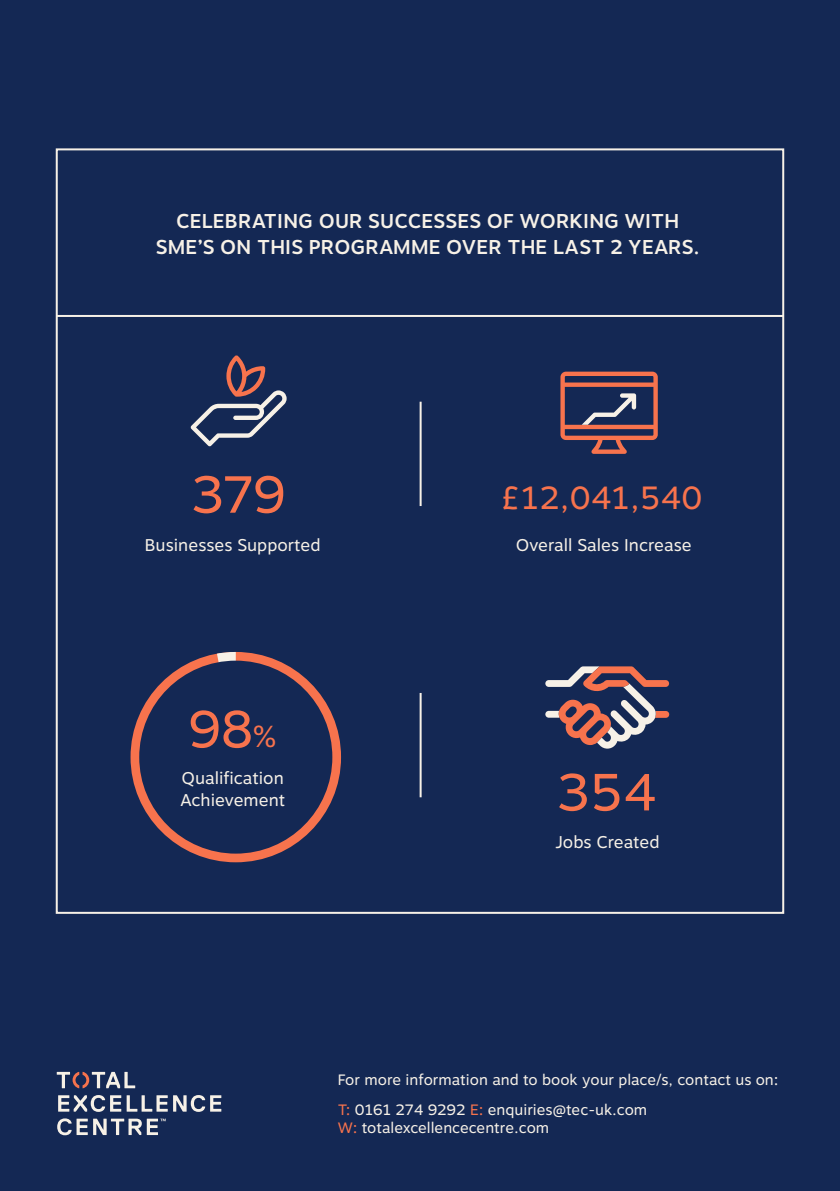
<style>
.page{position:relative;width:840px;height:1191px;background:#fff}
.page>*{position:absolute;margin:0;border:0;box-sizing:border-box;transform-origin:0 0}
.t1{font:52px "Motiva Sans";color:#f7734d}
.t2{font:32px "Motiva Sans";color:#f7734d}
.t3{font:500 20px/26px "Motiva Sans";letter-spacing:.01em;color:#f7f1e7;text-align:center}
.t4{font:17px/22px "Motiva Sans";color:#f7f1e7}
.t5{font:15px/29.4px "Motiva Sans";color:#f7f1e7}
.s1{font-size:30.4px}
.s2{color:#f7734d}
</style>
<div class="page">
<div style="left:0;top:0;width:839px;height:1191px;background:#142854"></div>
<hr style="left:839px;top:0;width:1px;height:1191px;background:#505578">
<div style="left:130px;top:652px;width:211px;height:210px;background:#f7734d;border-radius:50%"></div>
<svg style="left:216px;top:652px;width:20px;height:10px"></svg>
<div style="left:139px;top:660px;width:193px;height:193px;background:#142854;border-radius:50%"></div>
<svg style="left:560px;top:372px;width:97px;height:82px"></svg>
<svg style="left:191px;top:355px;width:95px;height:91px"></svg>
<hr style="left:419px;top:402px;width:2px;height:104px;background:#f7f1e7">
<hr style="left:419px;top:693px;width:2px;height:104px;background:#f7f1e7">
<svg style="left:545px;top:666px;width:123px;height:82px"></svg>
<svg style="left:58px;top:1095px;width:63px;height:16px"></svg>
<svg style="left:127px;top:1095px;width:94px;height:16px"></svg>
<svg style="left:57px;top:1071px;width:78px;height:17px"></svg>
<svg style="left:57px;top:1118px;width:109px;height:17px"></svg>
<hr style="left:57px;top:315px;width:726px;height:2px;background:#f7f1e7">
<h3 class="t3" style="left:156px;top:208px;width:545px">CELEBRATING OUR SUCCESSES OF WORKING WITH<br>SME’S ON THIS PROGRAMME OVER THE LAST 2 YEARS.</h3>
<h1 class="t1" style="left:191px;top:456px;width:95px">379</h1>
<p class="t4" style="left:145px;top:534px;width:177px">Businesses Supported</p>
<h1 class="t1" style="left:189px;top:690px;width:89px">98<span class="s1">%</span></h1>
<p class="t4" style="left:180px;top:766px;width:107px">Qualification<br>Achievement</p>
<h2 class="t2" style="left:500px;top:474px;width:203px">£12,041,540</h2>
<p class="t4" style="left:515px;top:534px;width:177px">Overall Sales Increase</p>
<h1 class="t1" style="left:557px;top:753px;width:101px">354</h1>
<p class="t4" style="left:554px;top:831px;width:106px">Jobs Created</p>
<p class="t5" style="left:337px;top:1065px;width:442px">For more information and to book your place/s, contact us on:<br><span class="s2">T:</span> 0161 274 9292 <span class="s2">E:</span> enquiries@tec-uk.com</p>
<p class="t5" style="left:337px;top:1113px;width:213px"><span class="s2">W:</span> totalexcellencecentre.com</p>
</div>
